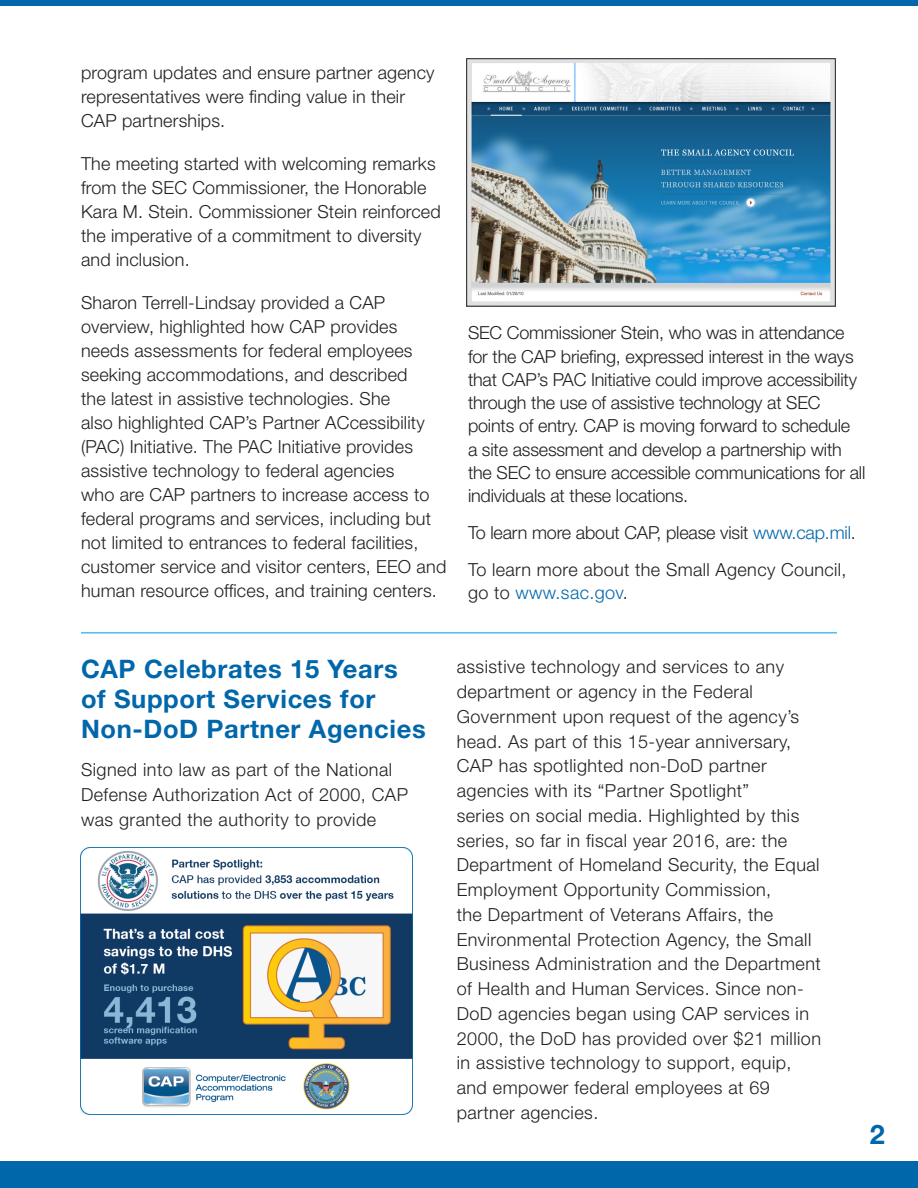
<style>
.page{position:relative;width:918px;height:1188px;background:#fff}
.page>*{position:absolute;margin:0;border:0;box-sizing:border-box;transform-origin:0 0}
.CAPtions_Page_Number{font:700 27px "Helvetica Neue LT Std";color:#0067aa}
.CAPtions_Headline_01{font:700 25.5px/30px "Helvetica Neue LT Std";letter-spacing:.025em;color:#0067aa}
.CAPtions_para_02{font:300 18px/24.8px "Helvetica Neue LT Std";letter-spacing:.01em;color:#231f20}
.CAPtions_para_02-2{font:300 18px/23.2px "Helvetica Neue LT Std";letter-spacing:-.01em;color:#231f20}
.s1{color:#0067aa}
</style>
<div class="page">
<div style="left:0;top:1161px;width:918px;height:27px;background:#0067aa"></div>
<div style="left:0;top:0;width:918px;height:6px;background:#0067aa"></div>
<img style="left:468px;top:60px;width:366px;height:244px">
<div style="left:466px;top:58px;width:370px;height:248px;border:1px solid #231f20"></div>
<hr style="left:81px;top:632px;width:756px;height:2px;background:#4fbdec">
<img style="left:80px;top:848px;width:332px;height:267px">
<p class="CAPtions_para_02" style="left:81px;top:60px;width:355px;line-height:24px">program updates and ensure partner agency representatives were finding value in their<br>CAP partnerships.</p>
<p class="CAPtions_para_02" style="left:81px;top:151px;width:361px;line-height:24px">The meeting started with welcoming remarks from the SEC Commissioner, the Honorable Kara M. Stein. Commissioner Stein reinforced the imperative of a commitment to diversity and inclusion.</p>
<p class="CAPtions_para_02" style="left:81px;top:290px;width:367px;line-height:24px">Sharon Terrell-Lindsay provided a CAP overview, highlighted how CAP provides needs assessments for federal employees seeking accommodations, and described<br>the latest in assistive technologies. She<br>also highlighted CAP’s Partner ACcessibility (PAC) Initiative. The PAC Initiative provides assistive technology to federal agencies<br>who are CAP partners to increase access to federal programs and services, including but not limited to entrances to federal facilities, customer service and visitor centers, EEO and human resource offices, and training centers.</p>
<p class="CAPtions_para_02-2" style="left:468px;top:321px;width:399px">SEC Commissioner Stein, who was in attendance for the CAP briefing, expressed interest in the ways that CAP’s PAC Initiative could improve accessibility through the use of assistive technology at SEC points of entry. CAP is moving forward to schedule<br>a site assessment and develop a partnership with the SEC to ensure accessible communications for all individuals at these locations.</p>
<p class="CAPtions_para_02-2" style="left:468px;top:521px;width:389px">To learn more about CAP, please visit <span class="s1">www.cap.mil</span>.</p>
<p class="CAPtions_para_02" style="left:468px;top:557px;width:380px;line-height:23.5px">To learn more about the Small Agency Council, go to <span class="s1">www.sac.gov</span>.</p>
<p class="CAPtions_Headline_01" style="left:81px;top:653px;width:346px">CAP Celebrates 15 Years of Support Services for<br>Non-DoD Partner Agencies</p>
<p class="CAPtions_para_02" style="left:81px;top:757px;width:329px">Signed into law as part of the National<br>Defense Authorization Act of 2000, CAP was granted the authority to provide</p>
<p class="CAPtions_para_02" style="left:457px;top:654px;width:366px">assistive technology and services to any department or agency in the Federal Government upon request of the agency’s head. As part of this 15-year anniversary, CAP has spotlighted non-DoD partner agencies with its “Partner Spotlight”<br>series on social media. Highlighted by this series, so far in fiscal year 2016, are: the Department of Homeland Security, the Equal Employment Opportunity Commission,<br>the Department of Veterans Affairs, the Environmental Protection Agency, the Small Business Administration and the Department of Health and Human Services. Since non-DoD agencies began using CAP services in 2000, the DoD has provided over $21 million in assistive technology to support, equip, and empower federal employees at 69 partner agencies.</p>
<p class="CAPtions_Page_Number" style="left:870px;top:1118px;width:17px">2</p>
</div>
